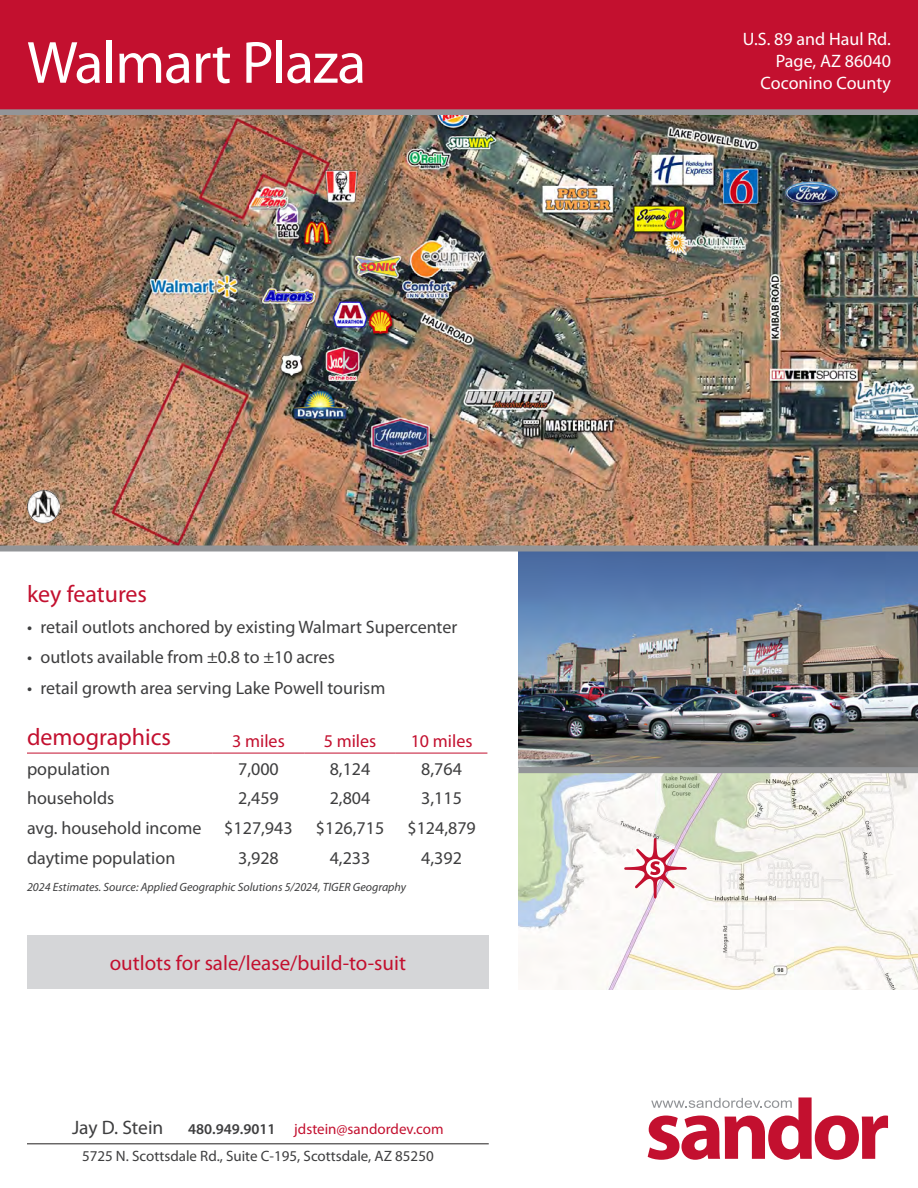
<style>
.page{position:relative;width:918px;height:1188px;background:#fff}
.page>*{position:absolute;margin:0;border:0;box-sizing:border-box;transform-origin:0 0}
.t1{font:60px "Myriad Pro";letter-spacing:-.02em;color:#fff}
.t2{font:24px "Myriad Pro";color:#c3102f}
.t3{font:21px "Myriad Pro";color:#c3102f}
.t4{font:19.5px "Myriad Pro";color:#3e3e3f}
.t5{font:18px "Myriad Pro";color:#3e3e3f}
.t6{font:18px/21.6px "Myriad Pro";color:#fff;text-align:right}
.t7{font:18px "Myriad Pro";color:#c3102f}
.t8{font:15px/26.7px "Myriad Pro";color:#3e3e3f}
.t9{font:italic 12px "Myriad Pro";color:#3e3e3f}
.s1{font-weight:600}
.s2{color:#c3102f}
</style>
<div class="page">
<svg style="left:648px;top:1097px;width:240px;height:63px"></svg>
<div style="left:0;top:0;width:918px;height:110px;background:#c3102f"></div>
<div style="left:0;top:109px;width:918px;height:6px;background:#939598"></div>
<hr style="left:27px;top:1143px;width:462px;height:1px;background:#231f20">
<img style="left:0;top:115px;width:918px;height:430px">
<div style="left:27px;top:935px;width:462px;height:54px;background:#d5d6d8"></div>
<img style="left:518px;top:773px;width:400px;height:216px">
<svg style="left:624px;top:838px;width:63px;height:60px"></svg>
<img style="left:27px;top:489px;width:33px;height:34px">
<img style="left:518px;top:552px;width:400px;height:215px">
<div style="left:0;top:546px;width:918px;height:6px;background:#939598"></div>
<div style="left:518px;top:767px;width:400px;height:6px;background:#939598"></div>
<hr style="left:27px;top:753px;width:186px;height:1px;background:#c3102f">
<hr style="left:213px;top:753px;width:91px;height:1px;background:#c3102f">
<hr style="left:304px;top:753px;width:92px;height:1px;background:#c3102f">
<hr style="left:396px;top:753px;width:91px;height:1px;background:#c3102f">
<h1 class="t1" style="left:27px;top:26px;width:341px">Walmart Plaza</h1>
<p class="t6" style="left:743px;top:28px;width:150px">U.S. 89 and Haul Rd.<br>Page, AZ 86040<br>Coconino County</p>
<p class="t2" style="left:27px;top:579px;width:122px">key features</p>
<p class="t5" style="left:27px;top:615px;width:432px">• retail outlots anchored by existing Walmart Supercenter</p>
<p class="t5" style="left:27px;top:646px;width:310px">• outlots available from ±0.8 to ±10 acres</p>
<p class="t5" style="left:27px;top:677px;width:360px">• retail growth area serving Lake Powell tourism</p>
<p class="t2" style="left:27px;top:722px;width:146px">demographics</p>
<p class="t7" style="left:232px;top:730px;width:54px">3 miles</p>
<p class="t7" style="left:324px;top:730px;width:54px">5 miles</p>
<p class="t7" style="left:411px;top:730px;width:63px">10 miles</p>
<p class="t5" style="left:27px;top:758px;width:85px">population</p>
<p class="t5" style="left:238px;top:758px;width:42px">7,000</p>
<p class="t5" style="left:330px;top:758px;width:42px">8,124</p>
<p class="t5" style="left:421px;top:758px;width:42px">8,764</p>
<p class="t5" style="left:27px;top:787px;width:89px">households</p>
<p class="t5" style="left:238px;top:787px;width:42px">2,459</p>
<p class="t5" style="left:330px;top:787px;width:42px">2,804</p>
<p class="t5" style="left:421px;top:787px;width:42px">3,115</p>
<p class="t5" style="left:27px;top:817px;width:176px">avg. household income</p>
<p class="t5" style="left:224px;top:817px;width:70px">$127,943</p>
<p class="t5" style="left:316px;top:817px;width:70px">$126,715</p>
<p class="t5" style="left:407px;top:817px;width:70px">$124,879</p>
<p class="t5" style="left:27px;top:847px;width:150px">daytime population</p>
<p class="t5" style="left:238px;top:847px;width:42px">3,928</p>
<p class="t5" style="left:330px;top:847px;width:42px">4,233</p>
<p class="t5" style="left:421px;top:847px;width:42px">4,392</p>
<p class="t9" style="left:27px;top:880px;width:381px">2024 Estimates. Source: Applied Geographic Solutions 5/2024, TIGER Geography</p>
<p class="t3" style="left:110px;top:950px;width:298px">outlots for sale/lease/build-to-suit</p>
<p class="t4" style="left:72px;top:1116px;width:93px">Jay D. Stein</p>
<p class="t8" style="left:82px;top:1116px;width:363px;text-indent:106px"><span class="s1">480.949.9011</span> <span class="s2">jdstein@sandordev.com<br></span>5725 N. Scottsdale Rd., Suite C-195, Scottsdale, AZ 85250</p>
</div>
